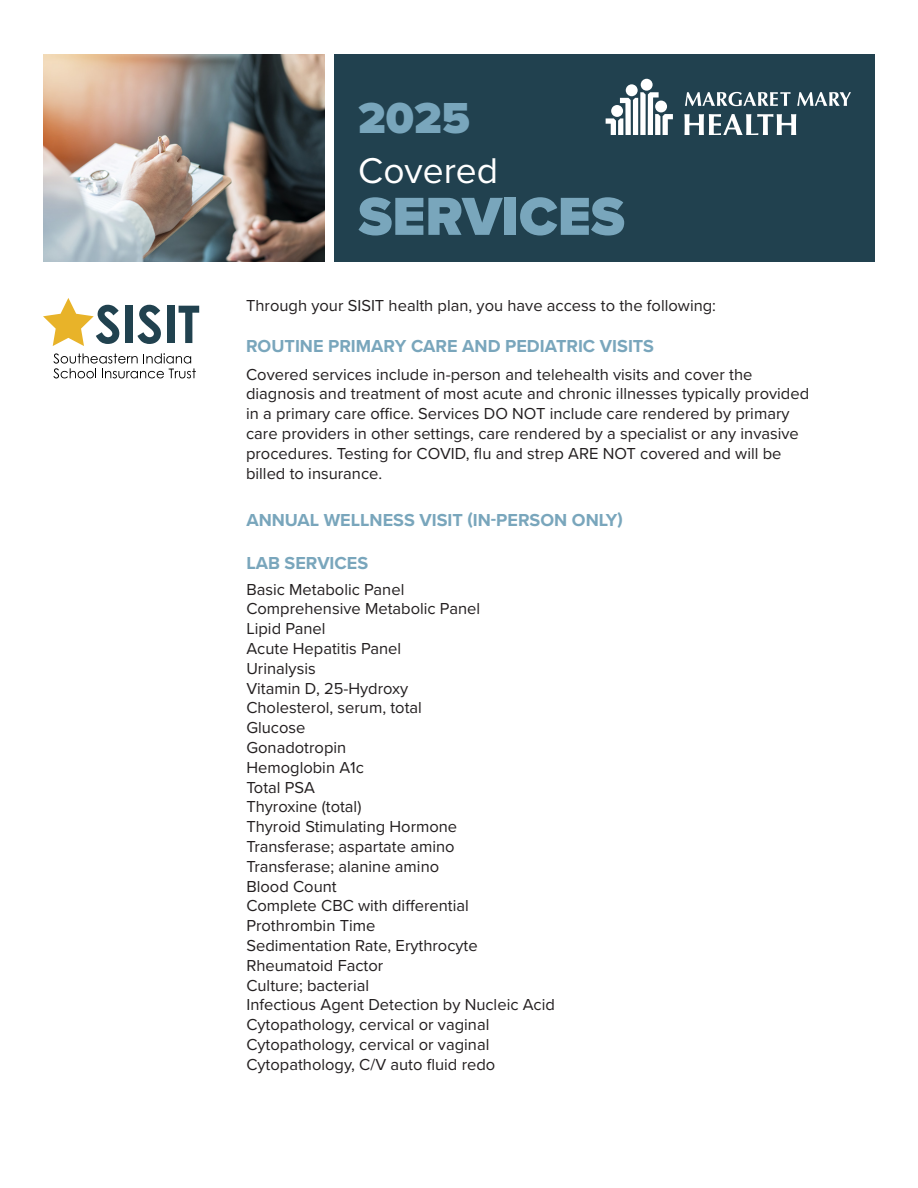
<style>
.page{position:relative;width:918px;height:1188px;background:#fff}
.page>*{position:absolute;margin:0;border:0;box-sizing:border-box;transform-origin:0 0}
.t1{font:900 55.5px "Proxima Nova";color:#79a6bc}
.t2{font:900 45px "Proxima Nova";color:#79a6bc}
.t3{font:37.2px "Proxima Nova";color:#fff}
.t4{font:700 18px "Proxima Nova";color:#79a6bc}
.t5{font:16.5px/19.8px "Proxima Nova";color:#231f20}
</style>
<div class="page">
<div style="left:334px;top:54px;width:541px;height:207px;background:#21414f"></div>
<div style="left:126px;top:306px;width:7px;height:37px;background:#21424f"></div>
<svg style="left:137px;top:305px;width:24px;height:39px"></svg>
<div style="left:167px;top:306px;width:7px;height:37px;background:#21424f"></div>
<svg style="left:179px;top:306px;width:20px;height:37px"></svg>
<svg style="left:53px;top:353px;width:143px;height:25px"></svg>
<svg style="left:43px;top:298px;width:76px;height:48px"></svg>
<svg style="left:685px;top:92px;width:106px;height:14px"></svg>
<svg style="left:797px;top:92px;width:54px;height:14px"></svg>
<svg style="left:684px;top:114px;width:112px;height:21px"></svg>
<div style="left:641px;top:79px;width:12px;height:12px;background:#fff;border-radius:50%"></div>
<div style="left:626px;top:84px;width:12px;height:12px;background:#fff;border-radius:50%"></div>
<svg style="left:606px;top:92px;width:67px;height:43px"></svg>
<img style="left:43px;top:54px;width:282px;height:207px">
<p class="t2" style="left:358px;top:84px;width:113px">2025</p>
<p class="t3" style="left:358px;top:142px;width:141px">Covered</p>
<p class="t1" style="left:358px;top:175px;width:268px">SERVICES</p>
<p class="t5" style="left:246px;top:295px;width:472px">Through your SISIT health plan, you have access to the following:</p>
<p class="t4" style="left:246px;top:333px;width:410px">ROUTINE PRIMARY CARE AND PEDIATRIC VISITS</p>
<p class="t5" style="left:246px;top:363px;width:565px">Covered services include in-person and telehealth visits and cover the diagnosis and treatment of most acute and chronic illnesses typically provided in a primary care office. Services DO NOT include care rendered by primary care providers in other settings, care rendered by a specialist or any invasive procedures. Testing for COVID, flu and strep ARE NOT covered and will be billed to insurance.</p>
<p class="t4" style="left:246px;top:507px;width:378px">ANNUAL WELLNESS VISIT (IN-PERSON ONLY)</p>
<p class="t4" style="left:246px;top:550px;width:123px">LAB SERVICES</p>
<p class="t5" style="left:246px;top:579px;width:159px">Basic Metabolic Panel</p>
<p class="t5" style="left:246px;top:598px;width:235px">Comprehensive Metabolic Panel</p>
<p class="t5" style="left:246px;top:618px;width:81px">Lipid Panel</p>
<p class="t5" style="left:246px;top:638px;width:156px">Acute Hepatitis Panel</p>
<p class="t5" style="left:246px;top:658px;width:71px">Urinalysis</p>
<p class="t5" style="left:246px;top:678px;width:163px">Vitamin D, 25-Hydroxy</p>
<p class="t5" style="left:246px;top:697px;width:177px">Cholesterol, serum, total</p>
<p class="t5" style="left:246px;top:717px;width:61px">Glucose</p>
<p class="t5" style="left:246px;top:737px;width:101px">Gonadotropin</p>
<p class="t5" style="left:246px;top:757px;width:119px">Hemoglobin A1c</p>
<p class="t5" style="left:246px;top:777px;width:70px">Total PSA</p>
<p class="t5" style="left:246px;top:796px;width:117px">Thyroxine (total)</p>
<p class="t5" style="left:246px;top:816px;width:212px">Thyroid Stimulating Hormone</p>
<p class="t5" style="left:246px;top:836px;width:210px">Transferase; aspartate amino</p>
<p class="t5" style="left:246px;top:856px;width:194px">Transferase; alanine amino</p>
<p class="t5" style="left:246px;top:876px;width:92px">Blood Count</p>
<p class="t5" style="left:246px;top:895px;width:224px">Complete CBC with differential</p>
<p class="t5" style="left:246px;top:915px;width:131px">Prothrombin Time</p>
<p class="t5" style="left:246px;top:935px;width:233px">Sedimentation Rate, Erythrocyte</p>
<p class="t5" style="left:246px;top:955px;width:138px">Rheumatoid Factor</p>
<p class="t5" style="left:246px;top:975px;width:124px">Culture; bacterial</p>
<p class="t5" style="left:246px;top:994px;width:310px">Infectious Agent Detection by Nucleic Acid</p>
<p class="t5" style="left:246px;top:1014px;width:245px">Cytopathology, cervical or vaginal</p>
<p class="t5" style="left:246px;top:1034px;width:245px">Cytopathology, cervical or vaginal</p>
<p class="t5" style="left:246px;top:1054px;width:250px">Cytopathology, C/V auto fluid redo</p>
</div>
